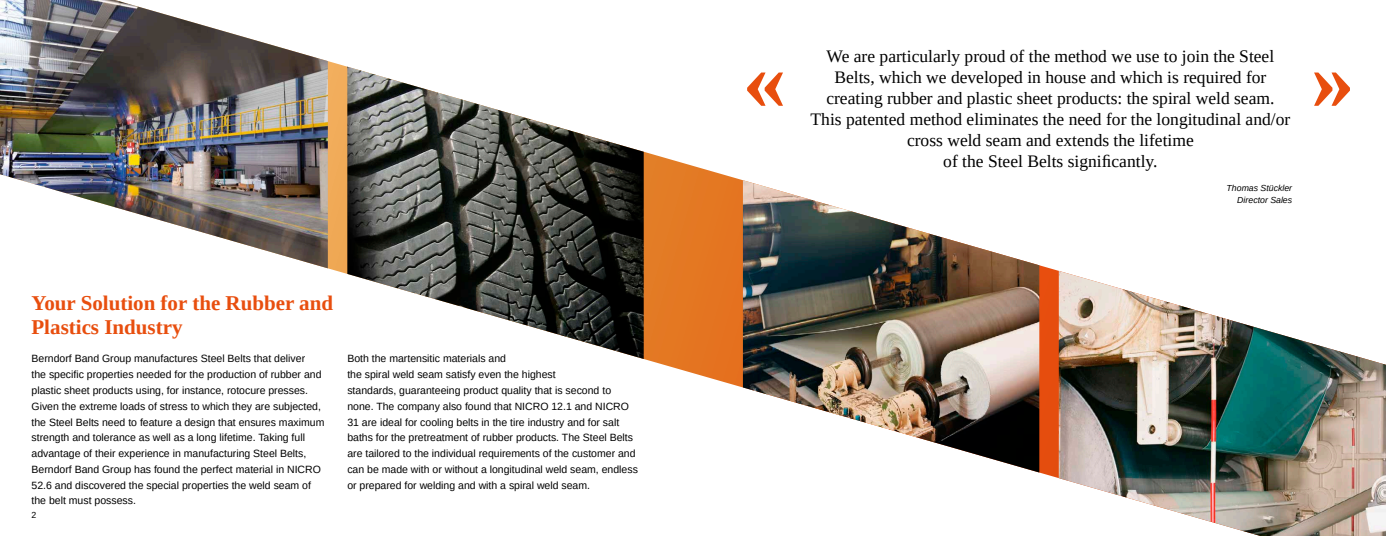
<style>
.page{position:relative;width:1386px;height:536px;background:#fff}
.page>*{position:absolute;margin:0;border:0;box-sizing:border-box;transform-origin:0 0}
.DE_Lauftext{font:700 87.5px "Liberation Serif";color:#e84e0e}
.DE_Überschrift{font:700 21px/24.5px "Liberation Serif";color:#e84e0e}
.DE_Zitat{font:17.5px/21px "Liberation Serif";color:#000;text-align:center}
.DE_Lauftext-2{font:10.5px/15.8px "Liberation Sans";color:#000}
.DE_PersonZitat{font:italic 8.75px "Liberation Sans";color:#000}
.t1{font:8.75px "Liberation Sans";color:#000}
</style>
<div class="page">
<svg style="left:327px;top:61px;width:732px;height:418px"></svg>
<img style="left:1059px;top:271px;width:327px;height:265px">
<img style="left:743px;top:180px;width:296px;height:292px">
<img style="left:347px;top:67px;width:297px;height:292px">
<img style="left:0;top:0;width:328px;height:268px">
<p class="DE_Überschrift" style="left:32px;top:290px;width:303px">Your Solution for the Rubber and<br>Plastics Industry</p>
<p class="DE_Lauftext-2" style="left:32px;top:351px;width:294px">Berndorf Band Group manufactures Steel Belts that deliver<br>the specific properties needed for the production of rubber and plastic sheet products using, for instance, rotocure presses.<br>Given the extreme loads of stress to which they are subjected, the Steel Belts need to feature a design that ensures maximum strength and tolerance as well as a long lifetime. Taking full advantage of their experience in manufacturing Steel Belts, Berndorf Band Group has found the perfect material in NICRO 52.6 and discovered the special properties the weld seam of the belt must possess.</p>
<p class="DE_Lauftext-2" style="left:347px;top:351px;width:292px">Both the martensitic materials and<br>the spiral weld seam satisfy even the highest<br>standards, guaranteeing product quality that is second to none. The company also found that NICRO 12.1 and NICRO 31 are ideal for cooling belts in the tire industry and for salt baths for the pretreatment of rubber products. The Steel Belts are tailored to the individual requirements of the customer and can be made with or without a longitudinal weld seam, endless or prepared for welding and with a spiral weld seam.</p>
<p class="t1" style="left:32px;top:509px;width:6px">2</p>
<p class="DE_Zitat" style="left:811px;top:45px;width:481px">We are particularly proud of the method we use to join the Steel Belts, which we developed in house and which is required for creating rubber and plastic sheet products: the spiral weld seam.<br>This patented method eliminates the need for the longitudinal and/or cross weld seam and extends the lifetime<br>of the Steel Belts significantly.</p>
<p class="DE_PersonZitat" style="left:1227px;top:182px;width:67px">Thomas Stückler</p>
<p class="DE_PersonZitat" style="left:1237px;top:194px;width:56px">Director Sales</p>
<p class="DE_Lauftext" style="left:743px;top:21px;width:45px">«</p>
<p class="DE_Lauftext" style="left:1311px;top:21px;width:45px">»</p>
</div>
